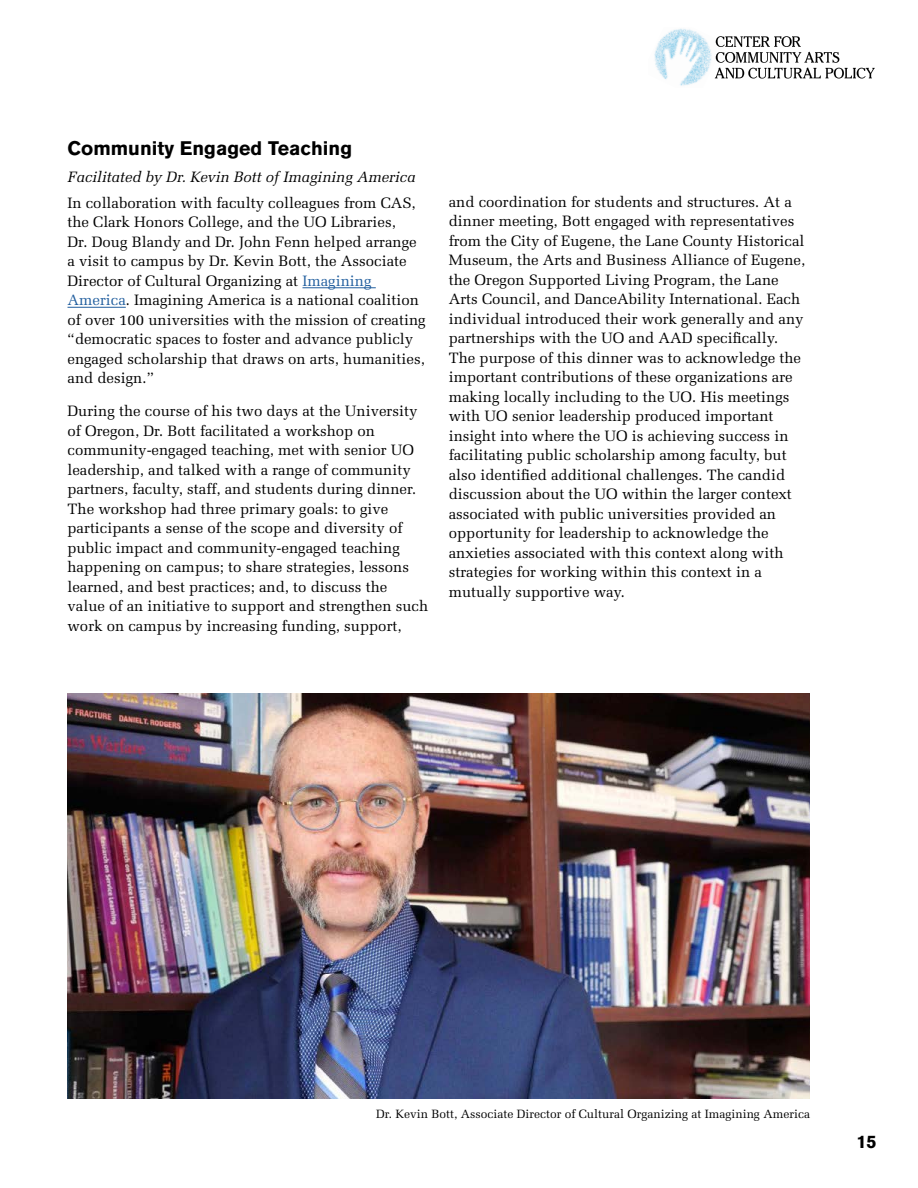
<style>
.page{position:relative;width:918px;height:1188px;background:#fff}
.page>*{position:absolute;margin:0;border:0;box-sizing:border-box;transform-origin:0 0}
.t1{font:700 19.5px "Akzidenz Grotesk BQ";color:#000}
.t2{font:700 18px "Akzidenz Grotesk BQ";color:#000}
.t3{font:15px/19.5px "Melior";color:#000}
.t4{font:italic 15px "Melior";color:#000}
.t5{font:12px "Melior";color:#000}
.s1{color:#215e9e}
</style>
<div class="page">
<img style="left:654px;top:28px;width:61px;height:58px">
<svg style="left:715px;top:36px;width:160px;height:43px"></svg>
<hr style="left:302px;top:287px;width:74px;height:1px;background:#215e9e">
<hr style="left:68px;top:307px;width:58px;height:1px;background:#215e9e">
<img style="left:67px;top:693px;width:743px;height:405px">
<h1 class="t1" style="left:68px;top:137px;width:286px">Community Engaged Teaching</h1>
<p class="t4" style="left:68px;top:168px;width:349px">Facilitated by Dr. Kevin Bott of Imagining America</p>
<p class="t3" style="left:68px;top:193px;width:360px">In collaboration with faculty colleagues from CAS, the Clark Honors College, and the UO Libraries,<br>Dr. Doug Blandy and Dr. John Fenn helped arrange a visit to campus by Dr. Kevin Bott, the Associate Director of Cultural Organizing at <span class="s1">Imagining America</span>. Imagining America is a national coalition of over 100 universities with the mission of creating “democratic spaces to foster and advance publicly engaged scholarship that draws on arts, humanities, and design.”</p>
<p class="t3" style="left:68px;top:402px;width:362px">During the course of his two days at the University of Oregon, Dr. Bott facilitated a workshop on community-engaged teaching, met with senior UO leadership, and talked with a range of community partners, faculty, staff, and students during dinner.<br>The workshop had three primary goals: to give participants a sense of the scope and diversity of public impact and community-engaged teaching happening on campus; to share strategies, lessons learned, and best practices; and, to discuss the value of an initiative to support and strengthen such work on campus by increasing funding, support,</p>
<p class="t3" style="left:449px;top:192px;width:358px">and coordination for students and structures. At a dinner meeting, Bott engaged with representatives from the City of Eugene, the Lane County Historical Museum, the Arts and Business Alliance of Eugene, the Oregon Supported Living Program, the Lane Arts Council, and DanceAbility International. Each individual introduced their work generally and any partnerships with the UO and AAD specifically.<br>The purpose of this dinner was to acknowledge the important contributions of these organizations are making locally including to the UO. His meetings with UO senior leadership produced important insight into where the UO is achieving success in facilitating public scholarship among faculty, but also identified additional challenges. The candid discussion about the UO within the larger context associated with public universities provided an opportunity for leadership to acknowledge the anxieties associated with this context along with strategies for working within this context in a mutually supportive way.</p>
<p class="t5" style="left:376px;top:1106px;width:435px">Dr. Kevin Bott, Associate Director of Cultural Organizing at Imagining America</p>
<p class="t2" style="left:856px;top:1131px;width:22px">15</p>
</div>
